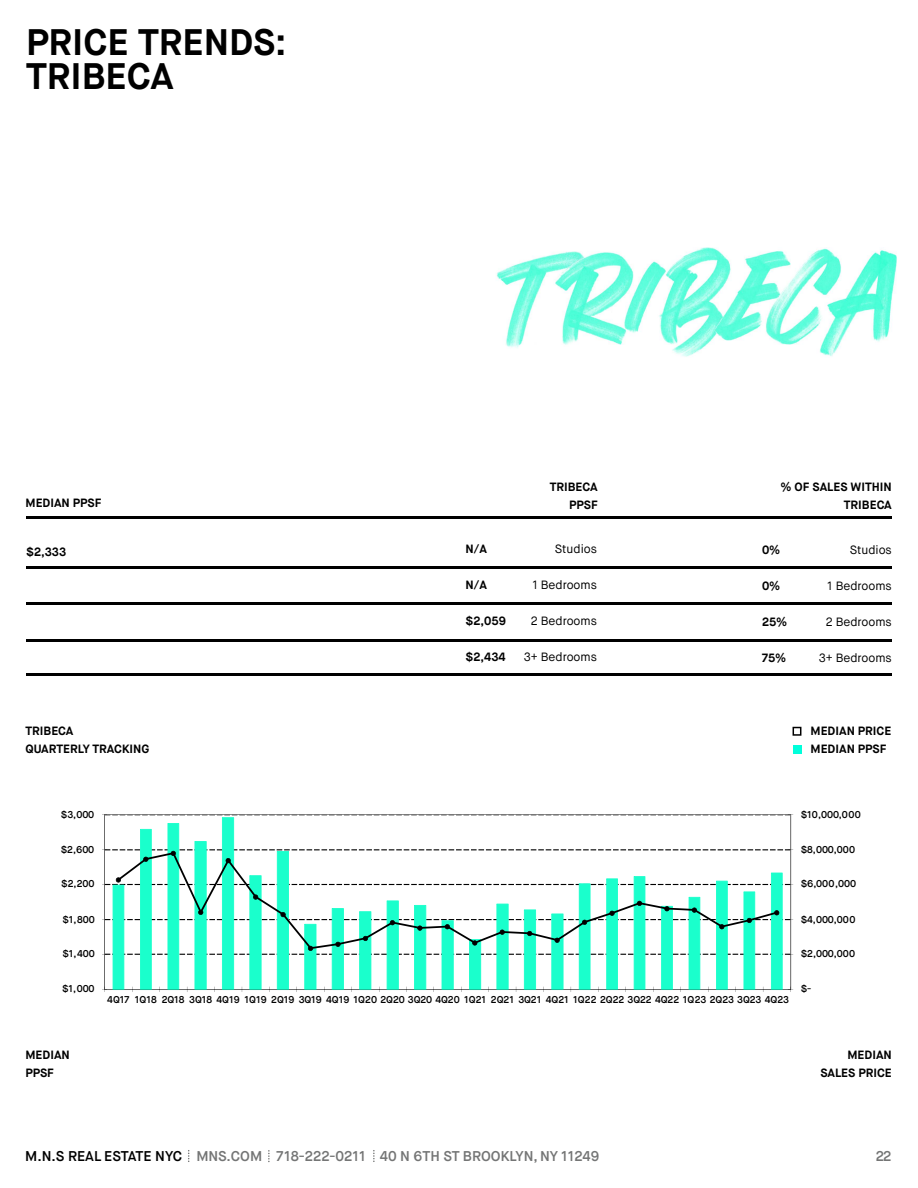
<style>
.page{position:relative;width:918px;height:1188px;background:#fff}
.page>*{position:absolute;margin:0;border:0;box-sizing:border-box;transform-origin:0 0}
.t1{font:700 36.9px/34.5px "Maison Neue";color:#000}
.t2{font:600 14.1px "Maison Neue";color:#747575}
.t3{font:700 12px/18px "Maison Neue";color:#000;text-align:right}
.t4{font:12px "Maison Neue";color:#000}
.t5{font:600 9.9px "Maison Neue";color:#000}
.s1{color:#000}
</style>
<div class="page">
<svg style="left:268px;top:1150px;width:2px;height:12px"></svg>
<svg style="left:373px;top:1150px;width:2px;height:12px"></svg>
<hr style="left:26px;top:516px;width:866px;height:3px;background:#000">
<hr style="left:26px;top:673px;width:866px;height:3px;background:#000">
<hr style="left:26px;top:566px;width:866px;height:3px;background:#000">
<hr style="left:26px;top:602px;width:866px;height:3px;background:#000">
<hr style="left:26px;top:639px;width:866px;height:3px;background:#000">
<div style="left:793px;top:745px;width:8px;height:9px;background:#00ffdb"></div>
<svg style="left:793px;top:727px;width:8px;height:9px"></svg>
<img style="left:496px;top:247px;width:401px;height:110px">
<svg style="left:113px;top:817px;width:670px;height:172px"></svg>
<hr style="left:790px;top:815px;width:1px;height:174px;background:#000">
<hr style="left:105px;top:815px;width:1px;height:174px;background:#000">
<svg style="left:102px;top:814px;width:691px;height:2px"></svg>
<hr style="left:105px;top:989px;width:686px;height:1px;background:#000">
<svg style="left:117px;top:863px;width:661px;height:31px"></svg>
<svg style="left:102px;top:877px;width:691px;height:8px"></svg>
<svg style="left:102px;top:849px;width:691px;height:14px"></svg>
<svg style="left:102px;top:894px;width:691px;height:61px"></svg>
<h1 class="t1" style="left:26px;top:25px;width:262px">PRICE TRENDS:<br>TRIBECA</h1>
<p class="t3" style="left:26px;top:494px;width:77px">MEDIAN PPSF</p>
<p class="t3" style="left:26px;top:543px;width:41px">$2,333</p>
<p class="t3" style="left:466px;top:540px;width:23px">N/A</p>
<p class="t3" style="left:466px;top:576px;width:23px">N/A</p>
<p class="t3" style="left:466px;top:612px;width:42px">$2,059</p>
<p class="t3" style="left:466px;top:648px;width:41px">$2,434</p>
<p class="t3" style="left:550px;top:478px;width:49px">TRIBECA<br>PPSF</p>
<p class="t3" style="left:780px;top:478px;width:113px">% OF SALES WITHIN<br>TRIBECA</p>
<p class="t4" style="left:555px;top:542px;width:44px">Studios</p>
<p class="t4" style="left:532px;top:578px;width:66px">1 Bedrooms</p>
<p class="t4" style="left:531px;top:614px;width:68px">2 Bedrooms</p>
<p class="t4" style="left:524px;top:650px;width:75px">3+ Bedrooms</p>
<p class="t3" style="left:762px;top:541px;width:20px">0%</p>
<p class="t3" style="left:762px;top:577px;width:20px">0%</p>
<p class="t3" style="left:762px;top:613px;width:27px">25%</p>
<p class="t3" style="left:762px;top:649px;width:26px">75%</p>
<p class="t4" style="left:850px;top:542px;width:44px">Studios</p>
<p class="t4" style="left:827px;top:578px;width:66px">1 Bedrooms</p>
<p class="t4" style="left:826px;top:614px;width:68px">2 Bedrooms</p>
<p class="t4" style="left:819px;top:650px;width:75px">3+ Bedrooms</p>
<p class="t3" style="left:25px;top:722px;width:125px;text-align:left">TRIBECA<br>QUARTERLY TRACKING</p>
<p class="t3" style="left:811px;top:722px;width:82px;text-align:left">MEDIAN PRICE<br>MEDIAN PPSF</p>
<p class="t5" style="left:61px;top:808px;width:35px">$3,000</p>
<p class="t5" style="left:801px;top:808px;width:62px">$10,000,000</p>
<p class="t5" style="left:61px;top:843px;width:35px">$2,600</p>
<p class="t5" style="left:801px;top:843px;width:56px">$8,000,000</p>
<p class="t5" style="left:61px;top:878px;width:35px">$2,200</p>
<p class="t5" style="left:801px;top:878px;width:57px">$6,000,000</p>
<p class="t5" style="left:62px;top:913px;width:34px">$1,800</p>
<p class="t5" style="left:801px;top:913px;width:56px">$4,000,000</p>
<p class="t5" style="left:62px;top:947px;width:34px">$1,400</p>
<p class="t5" style="left:801px;top:947px;width:56px">$2,000,000</p>
<p class="t5" style="left:62px;top:983px;width:34px">$1,000</p>
<p class="t5" style="left:801px;top:983px;width:12px">$-</p>
<p class="t5" style="left:107px;top:993px;width:683px">4Q17 1Q18 2Q18 3Q18 4Q19 1Q19 2Q19 3Q19 4Q19 1Q20 2Q20 3Q20 4Q20 1Q21 2Q21 3Q21 4Q21 1Q22 2Q22 3Q22 4Q22 1Q23 2Q23 3Q23 4Q23</p>
<p class="t3" style="left:25px;top:1046px;width:46px;text-align:left">MEDIAN<br>PPSF</p>
<p class="t3" style="left:820px;top:1046px;width:73px">MEDIAN<br>SALES PRICE</p>
<h2 class="t2" style="left:25px;top:1147px;width:576px"><span class="s1">M.N.S REAL ESTATE NYC</span> MNS.COM 718-222-0211 40 N 6TH ST BROOKLYN, NY 11249</h2>
<h2 class="t2" style="left:876px;top:1147px;width:17px">22</h2>
</div>
